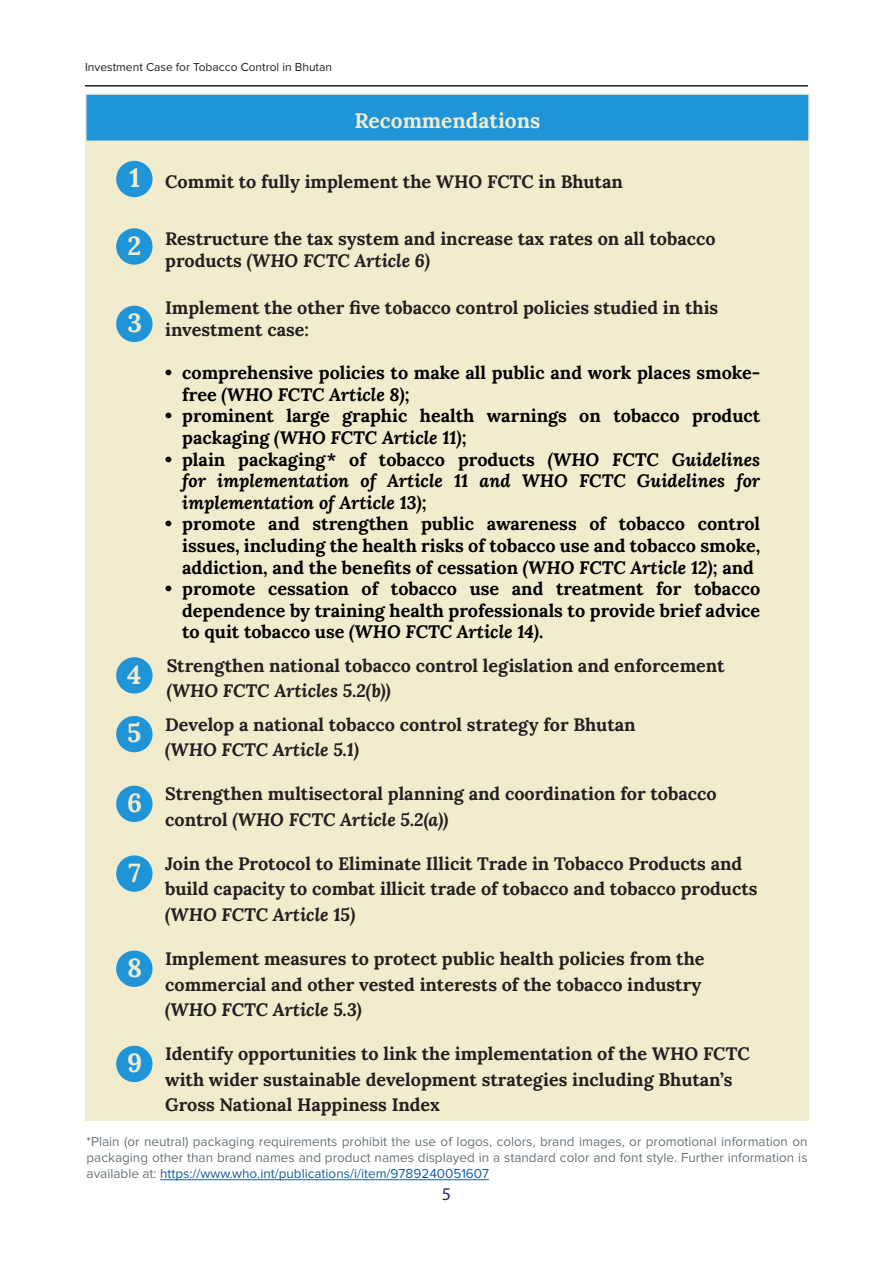
<style>
.page{position:relative;width:893px;height:1263px;background:#fff}
.page>*{position:absolute;margin:0;border:0;box-sizing:border-box;transform-origin:0 0}
.t1{font:26.25px "Lora";color:#f2ecce}
.Subheader_L2{font:21px "Lora";color:#f2ecce}
.Main_Copy{font:18px/25.5px "Lora";color:#231f20}
.t2{font:18px/21.6px "Lora";color:#000}
.t3{font:italic 700 18px/21.6px "Lora";color:#000;text-align:justify}
.t4{font:18px "Myriad Pro";color:#1f2c60}
.Footnote{font:13.5px/16.2px "Proxima Nova";color:#69747a;text-align:justify}
.t5{font:12px "Proxima Nova";color:#231f20}
.s1{font-weight:700;font-style:italic}
.s2{font-weight:400;font-style:normal}
.s3{color:#175d9e}
</style>
<div class="page">
<hr style="left:85px;top:85px;width:723px;height:2px;background:#231f20">
<div style="left:85px;top:141px;width:724px;height:980px;background:#f2ecce"></div>
<div style="left:86px;top:94px;width:723px;height:47px;background:#1f94d7"></div>
<div style="left:85px;top:93px;width:725px;height:49px;border:2px solid #f2ecce"></div>
<div style="left:116px;top:161px;width:37px;height:36px;background:#1f94d7;border-radius:50%"></div>
<div style="left:116px;top:306px;width:37px;height:36px;background:#1f94d7;border-radius:50%"></div>
<div style="left:116px;top:228px;width:37px;height:37px;background:#1f94d7;border-radius:50%"></div>
<div style="left:116px;top:657px;width:37px;height:36px;background:#1f94d7;border-radius:50%"></div>
<div style="left:116px;top:716px;width:37px;height:36px;background:#1f94d7;border-radius:50%"></div>
<div style="left:116px;top:786px;width:37px;height:36px;background:#1f94d7;border-radius:50%"></div>
<div style="left:116px;top:855px;width:37px;height:37px;background:#1f94d7;border-radius:50%"></div>
<div style="left:116px;top:950px;width:37px;height:37px;background:#1f94d7;border-radius:50%"></div>
<div style="left:116px;top:1046px;width:37px;height:36px;background:#1f94d7;border-radius:50%"></div>
<hr style="left:160px;top:1179px;width:329px;height:1px;background:#175d9e">
<p class="t5" style="left:85px;top:61px;width:249px">Investment Case for Tobacco Control in Bhutan</p>
<p class="Subheader_L2" style="left:354px;top:105px;width:187px">Recommendations</p>
<p class="t1" style="left:130px;top:158px;width:12px">1</p>
<p class="t1" style="left:127px;top:226px;width:15px">2</p>
<p class="t1" style="left:127px;top:303px;width:16px">3</p>
<p class="t1" style="left:127px;top:654px;width:16px">4</p>
<p class="t1" style="left:127px;top:713px;width:16px">5</p>
<p class="t1" style="left:127px;top:783px;width:17px">6</p>
<p class="t1" style="left:128px;top:852px;width:14px">7</p>
<p class="t1" style="left:127px;top:948px;width:16px">8</p>
<p class="t1" style="left:127px;top:1043px;width:17px">9</p>
<p class="Main_Copy" style="left:165px;top:168px;width:459px">Commit to fully implement the WHO FCTC in Bhutan</p>
<p class="Main_Copy" style="left:165px;top:227px;width:552px;line-height:21.6px">Restructure the tax system and increase tax rates on all tobacco products <span class="s1">(WHO FCTC Article 6)</span></p>
<p class="Main_Copy" style="left:165px;top:296px;width:555px;line-height:21.6px">Implement the other five tobacco control policies studied in this investment case:</p>
<p class="t2" style="left:182px;top:361px;width:579px;text-indent:-17px">• comprehensive policies to make all public and work places smoke&shy;free <span class="s1">(WHO FCTC Article 8)</span>;</p>
<p class="t2" style="left:182px;top:404px;width:579px;text-indent:-17px">• prominent large graphic health warnings on tobacco product packaging <span class="s1">(WHO FCTC Article 11)</span>;</p>
<p class="t3" style="left:182px;top:448px;width:579px;text-indent:-17px"><span class="s2">• plain packaging* of tobacco products</span> (WHO FCTC Guidelines for implementation of Article 11 and WHO FCTC Guidelines for implementation of Article 13)<span class="s2">;</span></p>
<p class="t2" style="left:182px;top:512px;width:579px;text-align:justify;text-indent:-17px">• promote and strengthen public awareness of tobacco control issues, including the health risks of tobacco use and tobacco smoke, addiction, and the benefits of cessation <span class="s1">(WHO FCTC Article 12)</span>; and</p>
<p class="t2" style="left:182px;top:577px;width:579px;text-align:justify;text-indent:-17px">• promote cessation of tobacco use and treatment for tobacco dependence by training health professionals to provide brief advice to quit tobacco use <span class="s1">(WHO FCTC Article 14)</span>.</p>
<p class="Main_Copy" style="left:167px;top:651px;width:559px">Strengthen national tobacco control legislation and enforcement <span class="s1">(WHO FCTC Articles 5.2(b))</span></p>
<p class="Main_Copy" style="left:165px;top:710px;width:472px">Develop a national tobacco control strategy for Bhutan <span class="s1">(WHO FCTC Article 5.1)</span></p>
<p class="Main_Copy" style="left:165px;top:780px;width:553px">Strengthen multisectoral planning and coordination for tobacco control <span class="s1">(WHO FCTC Article 5.2(a))</span></p>
<p class="Main_Copy" style="left:165px;top:849px;width:594px">Join the Protocol to Eliminate Illicit Trade in Tobacco Products and build capacity to combat illicit trade of tobacco and tobacco products <span class="s1">(WHO FCTC Article 15)</span></p>
<p class="Main_Copy" style="left:165px;top:945px;width:541px">Implement measures to protect public health policies from the commercial and other vested interests of the tobacco industry <span class="s1">(WHO FCTC Article 5.3)</span></p>
<p class="Main_Copy" style="left:165px;top:1040px;width:586px">Identify opportunities to link the implementation of the WHO FCTC with wider sustainable development strategies including Bhutan’s<br>Gross National Happiness Index</p>
<p class="Footnote" style="left:87px;top:1133px;width:723px">*Plain (or neutral) packaging requirements prohibit the use of logos, colors, brand images, or promotional information on packaging other than brand names and product names displayed in a standard color and font style. Further information is available at: <span class="s3">https://www.who.int/publications/i/item/9789240051607</span></p>
<p class="t4" style="left:442px;top:1182px;width:11px">5</p>
</div>
